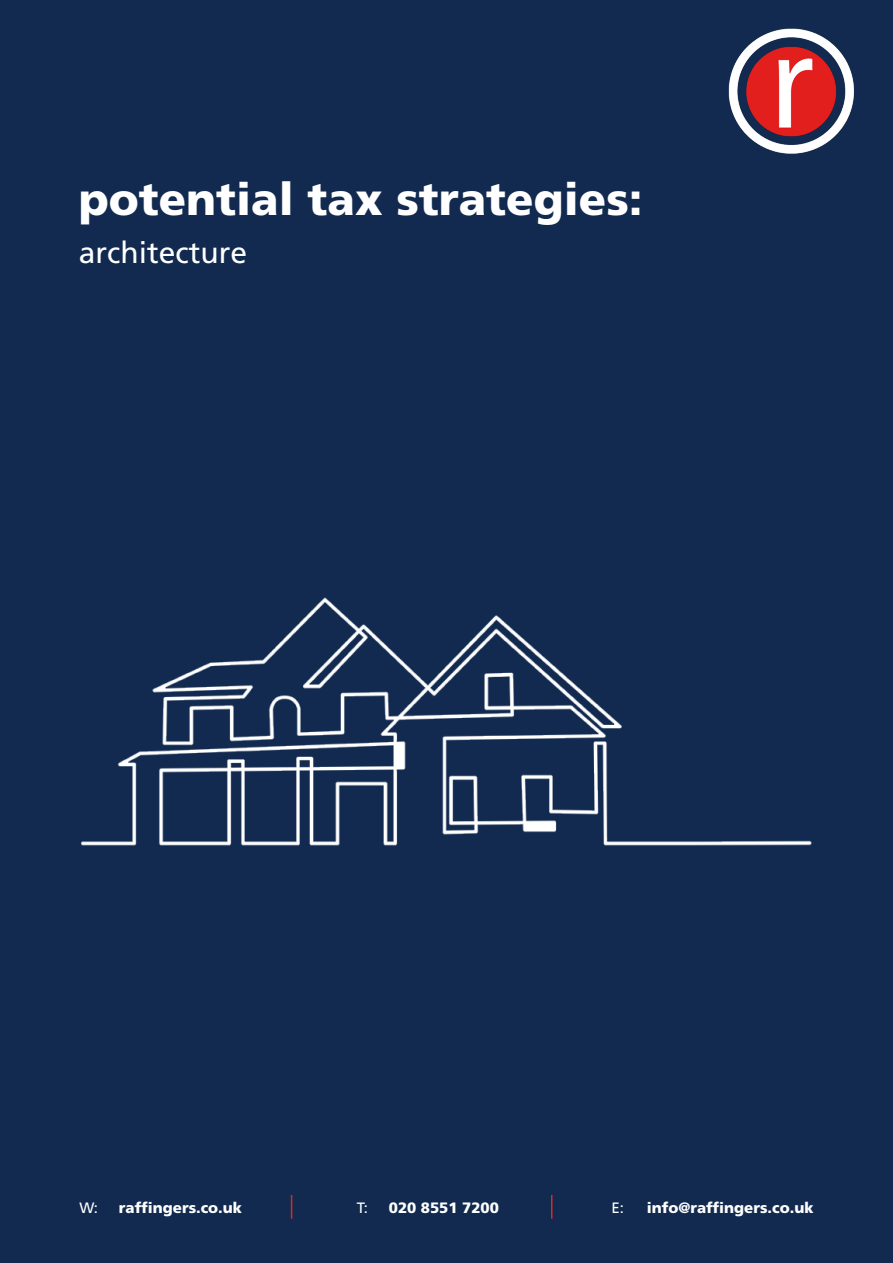
<style>
.page{position:relative;width:893px;height:1263px;background:#122a4f}
.page>*{position:absolute;margin:0;border:0;box-sizing:border-box;transform-origin:0 0}
.t1{font:900 45px "Frutiger LT Std";color:#fff}
.t2{font:30px "Frutiger LT Std";color:#fff}
.t3{font:900 15px "Frutiger LT Std";color:#fff}
.t4{font:15px "Frutiger LT Std";color:#fff}
</style>
<div class="page">
<img style="left:728px;top:28px;width:126px;height:125px">
<svg style="left:551px;top:1195px;width:1px;height:24px"></svg>
<svg style="left:291px;top:1195px;width:1px;height:24px"></svg>
<img style="left:81px;top:597px;width:731px;height:249px">
<p class="t1" style="left:79px;top:172px;width:565px">potential tax strategies:</p>
<p class="t2" style="left:79px;top:235px;width:170px">architecture</p>
<p class="t4" style="left:79px;top:1198px;width:20px">W:</p>
<p class="t3" style="left:119px;top:1198px;width:125px">raffingers.co.uk</p>
<p class="t4" style="left:357px;top:1198px;width:13px">T:</p>
<p class="t3" style="left:389px;top:1198px;width:112px">020 8551 7200</p>
<p class="t4" style="left:612px;top:1198px;width:14px">E:</p>
<p class="t3" style="left:647px;top:1198px;width:168px">info@raffingers.co.uk</p>
</div>
